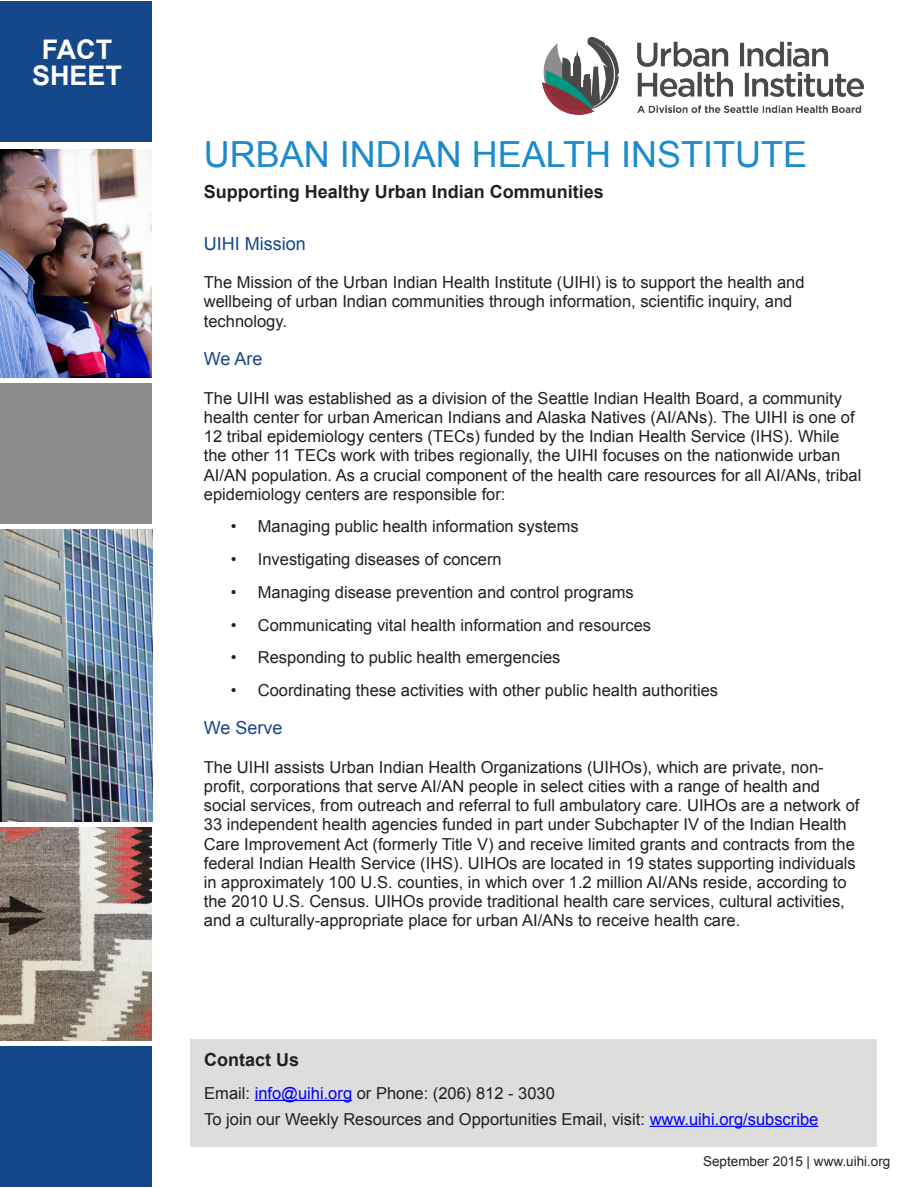
<style>
.page{position:relative;width:918px;height:1188px;background:#fff}
.page>*{position:absolute;margin:0;border:0;box-sizing:border-box;transform-origin:0 0}
.t1{font:36px "Arial";color:#1d8acb}
.t2{font:700 27px/25.8px "Arial";color:#fff;text-align:center}
.t3{font:700 18px "Arial";color:#231f20}
.t4{font:18px "Arial";color:#15478b}
.t5{font:16.5px/19.2px "Arial";color:#231f20}
.t6{font:13.5px "Arial";color:#231f20}
.s1{color:#00f}
</style>
<div class="page">
<div style="left:1px;top:383px;width:151px;height:141px;background:#8d8d8b"></div>
<img style="left:0;top:149px;width:152px;height:228px">
<img style="left:542px;top:37px;width:322px;height:78px">
<img style="left:1px;top:530px;width:152px;height:292px">
<div style="left:1px;top:1046px;width:151px;height:141px;background:#15478b"></div>
<img style="left:1px;top:827px;width:151px;height:213px">
<div style="left:1px;top:1px;width:151px;height:141px;background:#15478b"></div>
<div style="left:191px;top:1039px;width:686px;height:107px;background:#dddddb"></div>
<hr style="left:255px;top:1100px;width:97px;height:1px;background:#00f">
<hr style="left:650px;top:1126px;width:168px;height:1px;background:#00f">
<p class="t2" style="left:32px;top:37px;width:92px">FACT<br>SHEET</p>
<p class="t1" style="left:204px;top:131px;width:605px">URBAN INDIAN HEALTH INSTITUTE</p>
<p class="t3" style="left:204px;top:180px;width:402px">Supporting Healthy Urban Indian Communities</p>
<p class="t4" style="left:204px;top:231px;width:104px">UIHI Mission</p>
<p class="t5" style="left:204px;top:273px;width:602px">The Mission of the Urban Indian Health Institute (UIHI) is to support the health and wellbeing of urban Indian communities through information, scientific inquiry, and technology.</p>
<p class="t4" style="left:204px;top:347px;width:60px">We Are</p>
<p class="t5" style="left:204px;top:388px;width:659px">The UIHI was established as a division of the Seattle Indian Health Board, a community health center for urban American Indians and Alaska Natives (AI/ANs). The UIHI is one of 12 tribal epidemiology centers (TECs) funded by the Indian Health Service (IHS). While the other 11 TECs work with tribes regionally, the UIHI focuses on the nationwide urban AI/AN population. As a crucial component of the health care resources for all AI/ANs, tribal epidemiology centers are responsible for:</p>
<p class="t5" style="left:231px;top:517px;width:349px">• Managing public health information systems</p>
<p class="t5" style="left:231px;top:550px;width:272px">• Investigating diseases of concern</p>
<p class="t5" style="left:231px;top:583px;width:404px">• Managing disease prevention and control programs</p>
<p class="t5" style="left:231px;top:615px;width:422px">• Communicating vital health information and resources</p>
<p class="t5" style="left:231px;top:648px;width:331px">• Responding to public health emergencies</p>
<p class="t5" style="left:231px;top:681px;width:489px">• Coordinating these activities with other public health authorities</p>
<p class="t4" style="left:204px;top:716px;width:80px">We Serve</p>
<p class="t5" style="left:204px;top:757px;width:657px">The UIHI assists Urban Indian Health Organizations (UIHOs), which are private, non&shy;profit, corporations that serve AI/AN people in select cities with a range of health and social services, from outreach and referral to full ambulatory care. UIHOs are a network of 33 independent health agencies funded in part under Subchapter IV of the Indian Health Care Improvement Act (formerly Title V) and receive limited grants and contracts from the federal Indian Health Service (IHS). UIHOs are located in 19 states supporting individuals in approximately 100 U.S. counties, in which over 1.2 million AI/ANs reside, according to the 2010 U.S. Census. UIHOs provide traditional health care services, cultural activities, and a culturally-appropriate place for urban AI/ANs to receive health care.</p>
<p class="t3" style="left:204px;top:1048px;width:97px">Contact Us</p>
<p class="t5" style="left:204px;top:1083px;width:352px">Email: <span class="s1">info@uihi.org</span> or Phone: (206) 812 - 3030</p>
<p class="t5" style="left:204px;top:1109px;width:616px">To join our Weekly Resources and Opportunities Email, visit: <span class="s1">www.uihi.org/subscribe</span></p>
<p class="t6" style="left:703px;top:1153px;width:189px">September 2015 | www.uihi.org</p>
</div>
